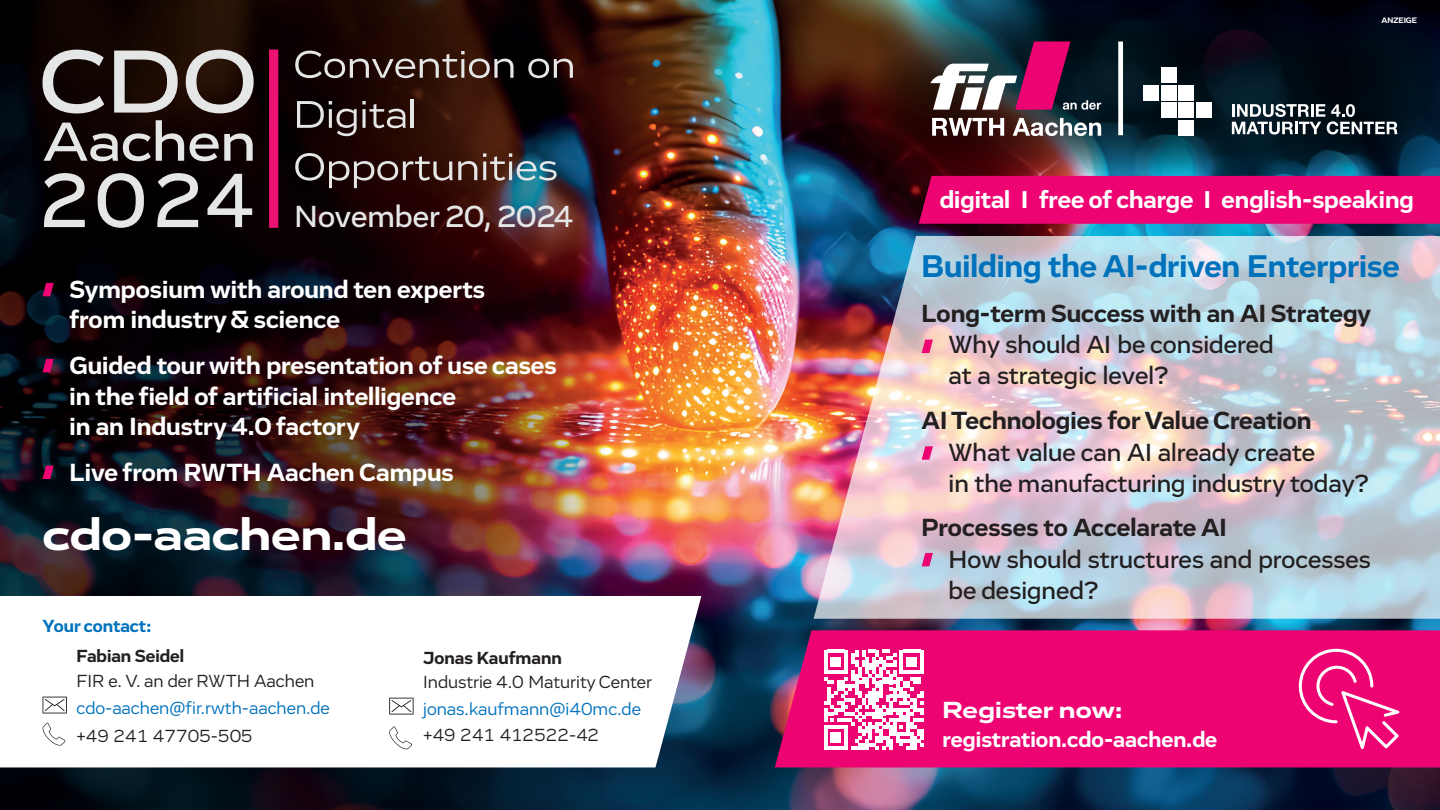
<style>
.page{position:relative;width:1440px;height:810px;background:#fff}
.page>*{position:absolute;margin:0;border:0;box-sizing:border-box;transform-origin:0 0}
.t1{font:700 45.75px "Vito Wide";color:#fff}
.t2{font:700 32.25px "Vito";color:#0072bc}
.t3{font:500 31.35px "Vito";letter-spacing:-.005em;color:#e5e6e6}
.t4{font:700 25.5px/30.6px "Vito";color:#fff}
.t5{font:500 25.5px/30.6px "Vito";color:#231f20}
.t6{font:700 25.5px "Vito";color:#231f20}
.t7{font:700 24.97px "Vito";color:#fff}
.t8{font:700 24px "Vito Wide";letter-spacing:.01em;color:#fff}
.t9{font:700 22.5px "Vito";color:#fff}
.t10{font:18px "Vito";color:#231f20}
.t11{font:18px "Vito";color:#0072bc}
.t12{font:700 18px "Vito";color:#231f20}
.t13{font:700 18px "Vito";color:#0072bc}
.t14{font:700 8.18px "Vito";letter-spacing:.005em;color:#fff}
</style>
<div class="page">
<img style="left:605px;top:0;width:835px;height:810px">
<svg style="left:872px;top:0;width:568px;height:176px;background:#131f2a"></svg>
<img style="left:0;top:0;width:605px;height:810px">
<svg style="left:0;top:596px;width:701px;height:171px"></svg>
<div style="left:1118px;top:41px;width:5px;height:94px;background:#fff"></div>
<svg style="left:1232px;top:104px;width:165px;height:31px"></svg>
<div style="left:1143px;top:85px;width:16px;height:16px;background:#fff"></div>
<div style="left:1179px;top:85px;width:15px;height:15px;background:#fff"></div>
<div style="left:1161px;top:103px;width:15px;height:15px;background:#fff"></div>
<div style="left:1161px;top:67px;width:15px;height:16px;background:#fff"></div>
<div style="left:1161px;top:85px;width:15px;height:15px;background:#fff"></div>
<div style="left:1179px;top:120px;width:15px;height:16px;background:#fff"></div>
<div style="left:1196px;top:103px;width:16px;height:15px;background:#fff"></div>
<div style="left:1179px;top:103px;width:15px;height:15px;background:#fff"></div>
<svg style="left:930px;top:41px;width:171px;height:95px"></svg>
<div style="left:775px;top:630px;width:665px;height:137px;background:#ed0372"></div>
<svg style="left:295px;top:51px;width:219px;height:27px;background:#4e3d39"></svg>
<svg style="left:528px;top:59px;width:45px;height:19px"></svg>
<svg style="left:297px;top:101px;width:109px;height:35px;background:#483938"></svg>
<hr style="left:411px;top:100px;width:3px;height:28px;background:#e5e6e6">
<svg style="left:295px;top:153px;width:182px;height:35px;background:#493330"></svg>
<svg style="left:483px;top:153px;width:74px;height:28px;background:#5e6c73"></svg>
<svg style="left:43px;top:50px;width:61px;height:63px;background:#5c5554"></svg>
<svg style="left:114px;top:51px;width:64px;height:62px;background:#79706c"></svg>
<svg style="left:186px;top:50px;width:68px;height:63px;background:#706460"></svg>
<svg style="left:44px;top:120px;width:140px;height:41px;background:#524a4a"></svg>
<svg style="left:190px;top:133px;width:63px;height:28px;background:#716b6b"></svg>
<div style="left:269px;top:49px;width:9px;height:179px;background:#eb1271"></div>
<svg style="left:44px;top:173px;width:41px;height:54px;background:#676565"></svg>
<svg style="left:98px;top:173px;width:46px;height:55px;background:#636161"></svg>
<svg style="left:157px;top:173px;width:41px;height:54px;background:#666565"></svg>
<svg style="left:208px;top:174px;width:44px;height:53px;background:#595555"></svg>
<svg style="left:43px;top:283px;width:11px;height:13px"></svg>
<svg style="left:43px;top:359px;width:11px;height:13px"></svg>
<svg style="left:43px;top:466px;width:11px;height:13px"></svg>
<div style="left:919px;top:176px;width:521px;height:48px;background:#ed0372"></div>
<svg style="left:814px;top:236px;width:626px;height:383px;background:#c6c3ce"></svg>
<svg style="left:922px;top:340px;width:11px;height:13px"></svg>
<svg style="left:922px;top:446px;width:11px;height:14px"></svg>
<svg style="left:922px;top:553px;width:11px;height:13px"></svg>
<svg style="left:43px;top:697px;width:24px;height:16px"></svg>
<svg style="left:43px;top:723px;width:22px;height:23px"></svg>
<svg style="left:389px;top:698px;width:25px;height:17px"></svg>
<svg style="left:389px;top:726px;width:23px;height:23px"></svg>
<svg style="left:824px;top:650px;width:100px;height:100px"></svg>
<svg style="left:1299px;top:649px;width:100px;height:100px;background:#ef2685"></svg>
<p class="t3" style="left:295px;top:198px;width:280px">November 20, 2024</p>
<p class="t4" style="left:70px;top:274px;width:417px">Symposium with around ten experts from industry &amp; science</p>
<p class="t4" style="left:70px;top:350px;width:489px">Guided tour with presentation of use cases in the field of artificial intelligence<br>in an Industry 4.0 factory</p>
<p class="t4" style="left:70px;top:456px;width:386px">Live from RWTH Aachen Campus</p>
<h1 class="t1" style="left:43px;top:505px;width:365px">cdo-aachen.de</h1>
<p class="t13" style="left:43px;top:614px;width:110px">Your contact:</p>
<p class="t12" style="left:77px;top:645px;width:109px">Fabian Seidel</p>
<p class="t10" style="left:77px;top:670px;width:239px">FIR e. V. an der RWTH Aachen</p>
<p class="t11" style="left:77px;top:697px;width:255px">cdo-aachen@fir.rwth-aachen.de</p>
<p class="t10" style="left:77px;top:726px;width:178px">+49 241 47705-505</p>
<p class="t12" style="left:423px;top:646px;width:140px">Jonas Kaufmann</p>
<p class="t10" style="left:423px;top:671px;width:230px">Industrie 4.0 Maturity Center</p>
<p class="t11" style="left:423px;top:698px;width:219px">jonas.kaufmann@i40mc.de</p>
<p class="t10" style="left:423px;top:724px;width:178px">+49 241 412522-42</p>
<p class="t14" style="left:1381px;top:16px;width:37px">ANZEIGE</p>
<p class="t7" style="left:940px;top:184px;width:475px">digital I free of charge I english-speaking</p>
<p class="t2" style="left:922px;top:246px;width:480px">Building the AI-driven Enterprise</p>
<p class="t6" style="left:922px;top:298px;width:451px">Long-term Success with an AI Strategy</p>
<p class="t5" style="left:949px;top:329px;width:326px">Why should AI be considered at a strategic level?</p>
<p class="t6" style="left:922px;top:405px;width:392px">AI Technologies for Value Creation</p>
<p class="t5" style="left:949px;top:437px;width:422px">What value can AI already create<br>in the manufacturing industry today?</p>
<p class="t6" style="left:922px;top:511px;width:307px">Processes to Accelarate AI</p>
<p class="t5" style="left:949px;top:544px;width:424px">How should structures and processes be designed?</p>
<p class="t8" style="left:942px;top:694px;width:181px">Register now:</p>
<p class="t9" style="left:942px;top:726px;width:276px">registration.cdo-aachen.de</p>
</div>
